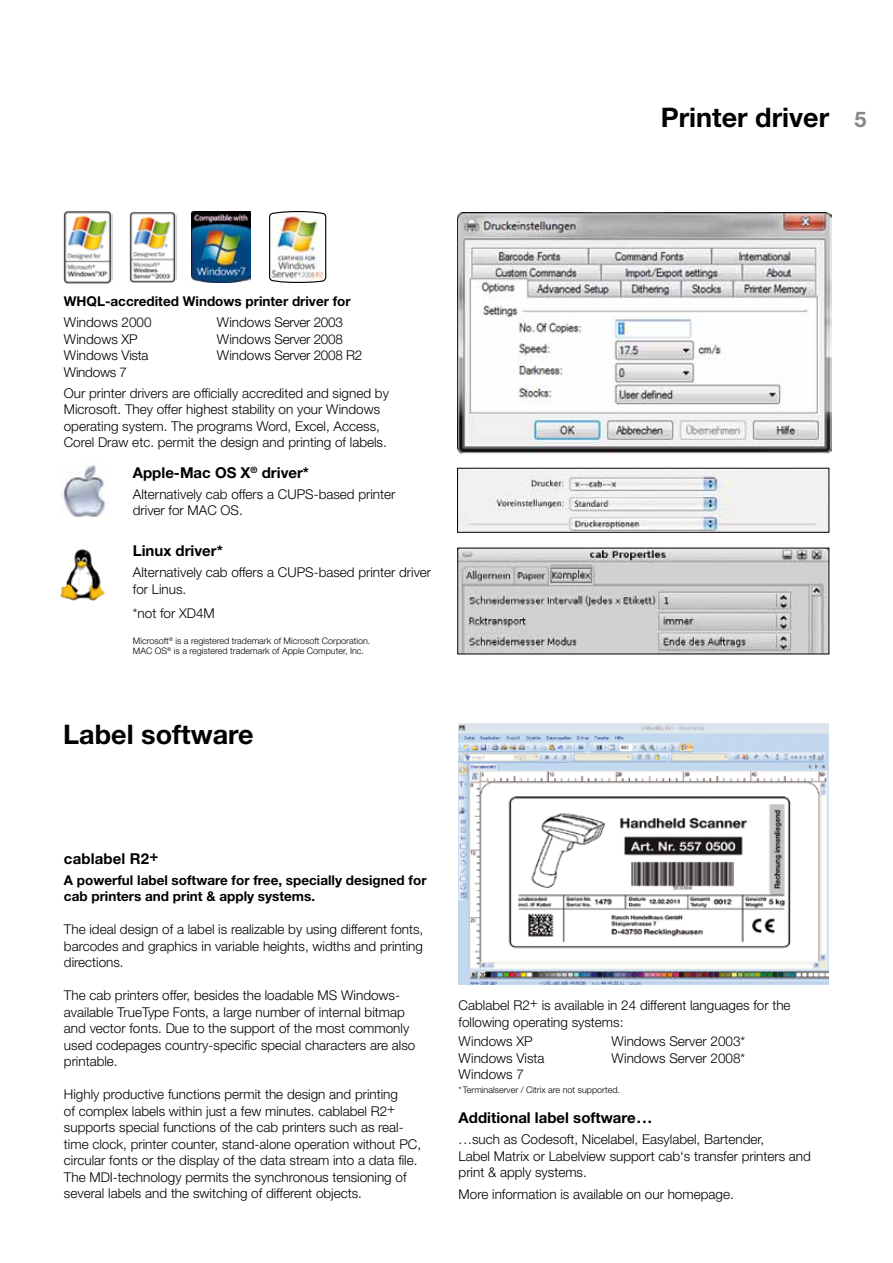
<style>
.page{position:relative;width:893px;height:1263px;background:#fff}
.page>*{position:absolute;margin:0;border:0;box-sizing:border-box;transform-origin:0 0}
.t1{font:700 27px "Helvetica Neue";color:#000}
.t2{font:700 15px "Helvetica Neue";color:#000}
.t3{font:300 13.5px/16.5px "Helvetica Neue";color:#000}
.t4{font:700 13.5px/16.5px "Helvetica Neue";color:#000}
.t5{font:300 13.5px "Helvetica Neue";letter-spacing:-.02em;color:#000}
.t6{font:300 9px/10.5px "Helvetica Neue";color:#000}
.s1{font-size:21.6px;color:#87888a}
</style>
<div class="page">
<img style="left:63px;top:211px;width:49px;height:73px">
<img style="left:191px;top:212px;width:59px;height:70px">
<img style="left:129px;top:212px;width:47px;height:71px">
<img style="left:269px;top:211px;width:58px;height:72px">
<img style="left:61px;top:464px;width:45px;height:53px">
<img style="left:61px;top:549px;width:44px;height:51px">
<img style="left:459px;top:470px;width:368px;height:60px">
<img style="left:460px;top:550px;width:367px;height:102px">
<img style="left:458px;top:723px;width:370px;height:262px">
<img style="left:457px;top:213px;width:374px;height:240px">
<h1 class="t1" style="left:661px;top:101px;width:207px">Printer driver <span class="s1">5</span></h1>
<p class="t4" style="left:64px;top:293px;width:288px">WHQL-accredited Windows printer driver for</p>
<p class="t3" style="left:64px;top:314px;width:89px">Windows 2000</p>
<p class="t5" style="left:217px;top:314px;width:128px">Windows Server 2003</p>
<p class="t3" style="left:64px;top:330px;width:75px">Windows XP</p>
<p class="t5" style="left:217px;top:331px;width:128px">Windows Server 2008</p>
<p class="t3" style="left:64px;top:347px;width:86px">Windows Vista</p>
<p class="t5" style="left:217px;top:347px;width:147px">Windows Server 2008 R2</p>
<p class="t3" style="left:64px;top:361px;width:327px;line-height:21px">Windows 7<br>Our printer drivers are officially accredited and signed by</p>
<p class="t3" style="left:64px;top:401px;width:325px">Microsoft. They offer highest stability on your Windows operating system. The programs Word, Excel, Access,<br>Corel Draw etc. permit the design and printing of labels.</p>
<p class="t2" style="left:133px;top:463px;width:178px">Apple-Mac OS X<sup>®</sup> driver*</p>
<p class="t3" style="left:133px;top:485px;width:264px">Alternatively cab offers a CUPS-based printer driver for MAC OS.</p>
<p class="t2" style="left:133px;top:542px;width:92px">Linux driver*</p>
<p class="t3" style="left:133px;top:564px;width:300px">Alternatively cab offers a CUPS-based printer driver for Linus.</p>
<p class="t3" style="left:133px;top:604px;width:84px">*not for XD4M</p>
<p class="t6" style="left:133px;top:635px;width:239px">Microsoft<sup>®</sup> is a registered trademark of Microsoft Corporation.<br>MAC OS<sup>®</sup> is a registered trademark of Apple Computer, Inc.</p>
<h1 class="t1" style="left:63px;top:718px;width:192px">Label software</h1>
<p class="t2" style="left:64px;top:849px;width:96px">cablabel R2+</p>
<p class="t4" style="left:64px;top:871px;width:364px">A powerful label software for free, specially designed for cab printers and print &amp; apply systems.</p>
<p class="t3" style="left:64px;top:921px;width:361px;text-align:justify">The ideal design of a label is realizable by using different fonts, barcodes and graphics in variable heights, widths and printing directions.</p>
<p class="t3" style="left:64px;top:987px;width:353px">The cab printers offer, besides the loadable MS Windows&shy;available TrueType Fonts, a large number of internal bitmap and vector fonts. Due to the support of the most commonly used codepages country-specific special characters are also printable.</p>
<p class="t3" style="left:64px;top:1086px;width:359px">Highly productive functions permit the design and printing<br>of complex labels within just a few minutes. cablabel R2+ supports special functions of the cab printers such as real&shy;time clock, printer counter, stand-alone operation without PC, circular fonts or the display of the data stream into a data file.<br>The MDI-technology permits the synchronous tensioning of several labels and the switching of different objects.</p>
<p class="t3" style="left:459px;top:997px;width:333px">Cablabel R2+ is available in 24 different languages for the following operating systems:</p>
<p class="t3" style="left:459px;top:1033px;width:76px">Windows XP</p>
<p class="t3" style="left:612px;top:1033px;width:135px">Windows Server 2003*</p>
<p class="t3" style="left:459px;top:1049px;width:87px">Windows Vista</p>
<p class="t3" style="left:612px;top:1049px;width:135px">Windows Server 2008*</p>
<p class="t3" style="left:459px;top:1066px;width:67px">Windows 7</p>
<p class="t6" style="left:459px;top:1084px;width:163px">*Terminalserver / Citrix are not supported.</p>
<p class="t2" style="left:459px;top:1109px;width:195px">Additional label software...</p>
<p class="t3" style="left:459px;top:1131px;width:354px">...such as Codesoft, Nicelabel, Easylabel, Bartender,<br>Label Matrix or Labelview support cab‘s transfer printers and print &amp; apply systems.</p>
<p class="t3" style="left:459px;top:1185px;width:277px">More information is available on our homepage.</p>
</div>
